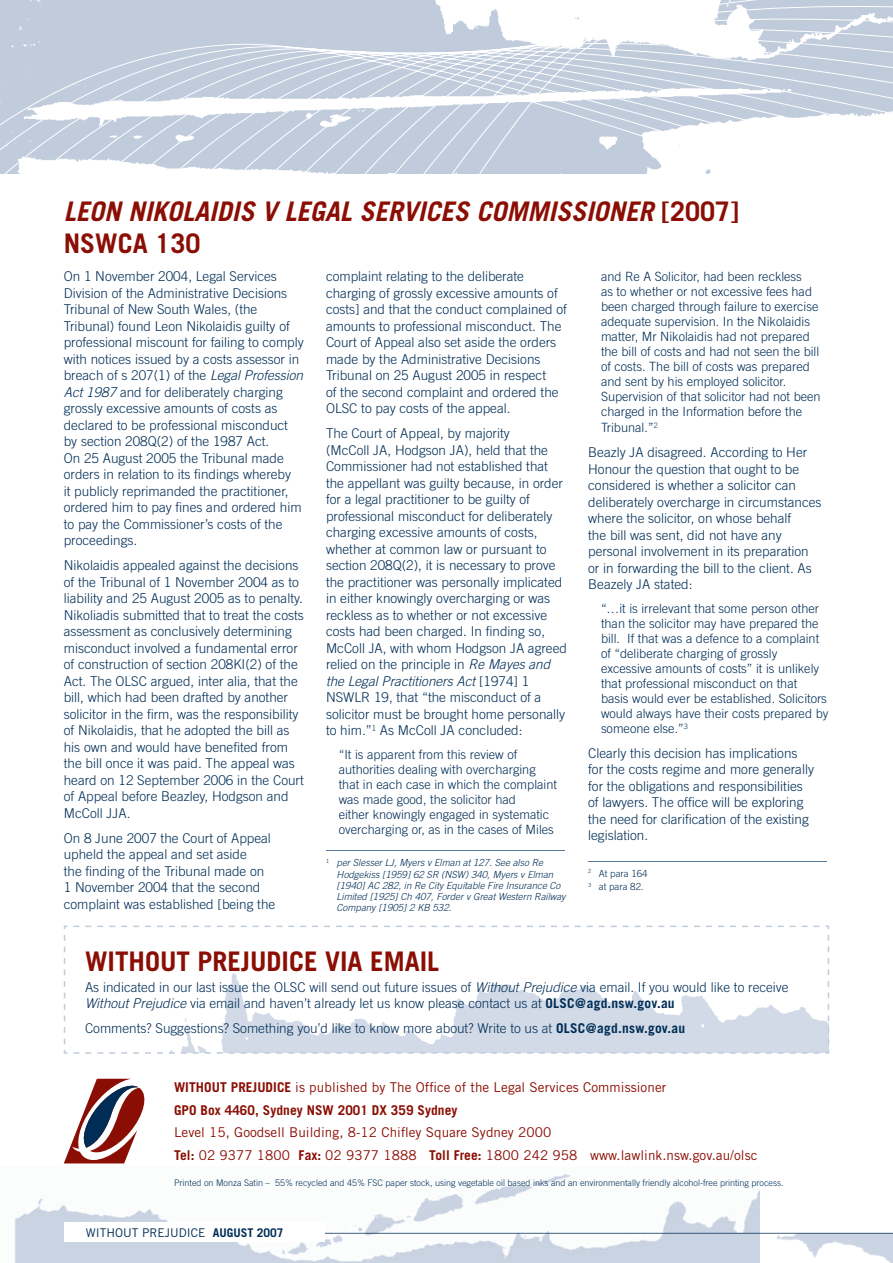
<style>
.page{position:relative;width:893px;height:1263px;background:#fff}
.page>*{position:absolute;margin:0;border:0;box-sizing:border-box;transform-origin:0 0}
.t1{font:italic 700 27px/32.4px "Trade Gothic";color:#8b0e04}
.t2{font:700 27px "Trade Gothic";color:#8b0e04}
.t3{font:300 13.5px/16.5px "Trade Gothic";color:#002d56}
.t4{font:13.5px/22.5px "Trade Gothic";letter-spacing:.005em;color:#8b0e04}
.t5{font:300 12.75px/15px "Trade Gothic";color:#002d56}
.t6{font:12px "Trade Gothic";color:#002d56}
.t7{font:italic 300 9.75px/11.2px "Trade Gothic";color:#002d56}
.t8{font:300 9.75px/13.4px "Trade Gothic";color:#002d56}
.t9{font:300 9px "Trade Gothic";color:#002d56}
.s1{font-style:normal}
.s2{font-style:italic}
.s3{font-weight:700}
</style>
<div class="page">
<svg style="left:0;top:0;width:893px;height:174px"></svg>
<svg style="left:64px;top:926px;width:765px;height:128px"></svg>
<img style="left:15px;top:1174px;width:745px;height:89px">
<img style="left:630px;top:1234px;width:263px;height:29px">
<hr style="left:281px;top:1233px;width:612px;height:1px;background:#002d56">
<div style="left:64px;top:1222px;width:260px;height:20px;background:#fff"></div>
<svg style="left:64px;top:1078px;width:80px;height:85px"></svg>
<hr style="left:326px;top:850px;width:238px;height:1px;background:#587a9d">
<hr style="left:588px;top:861px;width:238px;height:1px;background:#587a9d">
<h1 class="t1" style="left:64px;top:197px;width:677px">LEON NIKOLAIDIS V LEGAL SERVICES COMMISSIONER <span class="s1">[2007]<br>NSWCA 130</span></h1>
<p class="t3" style="left:64px;top:269px;width:242px">On 1 November 2004, Legal Services Division of the Administrative Decisions Tribunal of New South Wales, (the Tribunal) found Leon Nikolaidis guilty of professional miscount for failing to comply with notices issued by a costs assessor in breach of s 207(1) of the <span class="s2">Legal Profession Act 1987</span> and for deliberately charging grossly excessive amounts of costs as declared to be professional misconduct by section 208Q(2) of the 1987 Act.<br>On 25 August 2005 the Tribunal made orders in relation to its findings whereby<br>it publicly reprimanded the practitioner, ordered him to pay fines and ordered him to pay the Commissioner’s costs of the proceedings.</p>
<p class="t3" style="left:64px;top:558px;width:242px">Nikolaidis appealed against the decisions of the Tribunal of 1 November 2004 as to liability and 25 August 2005 as to penalty.<br>Nikoliadis submitted that to treat the costs assessment as conclusively determining misconduct involved a fundamental error of construction of section 208KI(2) of the Act. The OLSC argued, inter alia, that the bill, which had been drafted by another solicitor in the firm, was the responsibility of Nikolaidis, that he adopted the bill as his own and would have benefited from the bill once it was paid. The appeal was heard on 12 September 2006 in the Court of Appeal before Beazley, Hodgson and McColl JJA.</p>
<p class="t3" style="left:64px;top:831px;width:213px">On 8 June 2007 the Court of Appeal upheld the appeal and set aside<br>the finding of the Tribunal made on<br>1 November 2004 that the second complaint was established [being the</p>
<p class="t5" style="left:601px;top:270px;width:221px">and Re A Solicitor, had been reckless<br>as to whether or not excessive fees had been charged through failure to exercise adequate supervision. In the Nikolaidis matter, Mr Nikolaidis had not prepared the bill of costs and had not seen the bill of costs. The bill of costs was prepared and sent by his employed solicitor.<br>Supervision of that solicitor had not been charged in the Information before the</p>
<p class="t5" style="left:601px;top:421px;width:58px">Tribunal.”<sup>2</sup></p>
<p class="t3" style="left:588px;top:445px;width:235px">Beazly JA disagreed. According to Her Honour the question that ought to be considered is whether a solicitor can deliberately overcharge in circumstances where the solicitor, on whose behalf<br>the bill was sent, did not have any personal involvement in its preparation or in forwarding the bill to the client. As Beazely JA stated:</p>
<p class="t5" style="left:601px;top:602px;width:229px">“…it is irrelevant that some person other than the solicitor may have prepared the bill. If that was a defence to a complaint of “deliberate charging of grossly excessive amounts of costs” it is unlikely that professional misconduct on that<br>basis would ever be established. Solicitors would always have their costs prepared by someone else.”<sup>3</sup></p>
<p class="t3" style="left:588px;top:746px;width:227px">Clearly this decision has implications for the costs regime and more generally for the obligations and responsibilities of lawyers. The office will be exploring the need for clarification of the existing legislation.</p>
<p class="t8" style="left:588px;top:867px;width:61px"><sup>2</sup> At para 164<br><sup>3</sup> at para 82.</p>
<p class="t3" style="left:326px;top:269px;width:242px">complaint relating to the deliberate charging of grossly excessive amounts of costs] and that the conduct complained of amounts to professional misconduct. The Court of Appeal also set aside the orders made by the Administrative Decisions Tribunal on 25 August 2005 in respect<br>of the second complaint and ordered the OLSC to pay costs of the appeal.</p>
<p class="t3" style="left:326px;top:426px;width:242px">The Court of Appeal, by majority<br>(McColl JA, Hodgson JA), held that the Commissioner had not established that the appellant was guilty because, in order for a legal practitioner to be guilty of professional misconduct for deliberately charging excessive amounts of costs, whether at common law or pursuant to section 208Q(2), it is necessary to prove the practitioner was personally implicated in either knowingly overcharging or was reckless as to whether or not excessive costs had been charged. In finding so, McColl JA, with whom Hodgson JA agreed relied on the principle in <span class="s2">Re Mayes and the Legal Practitioners Act</span> [1974] 1<br>NSWLR 19, that “the misconduct of a solicitor must be brought home personally to him.”<sup>1</sup> As McColl JA concluded:</p>
<p class="t5" style="left:339px;top:748px;width:220px">“It is apparent from this review of authorities dealing with overcharging that in each case in which the complaint was made good, the solicitor had<br>either knowingly engaged in systematic overcharging or, as in the cases of Miles</p>
<p class="t7" style="left:337px;top:858px;width:230px;text-indent:-11px"><sup>1</sup> per Slesser LJ, Myers v Elman at 127. See also Re Hodgekiss [1959] 62 SR (NSW) 340, Myers v Elman [1940] AC 282, in Re City Equitable Fire Insurance Co Limited [1925] Ch 407, Forder v Great Western Railway Company [1905] 2 KB 532.</p>
<h1 class="t2" style="left:85px;top:952px;width:356px">WITHOUT PREJUDICE VIA EMAIL</h1>
<p class="t3" style="left:85px;top:980px;width:705px">As indicated in our last issue the OLSC will send out future issues of <span class="s2">Without Prejudice</span> via email. If you would like to receive<br><span class="s2">Without Prejudice</span> via email and haven’t already let us know please contact us at <span class="s3">OLSC@agd.nsw.gov.au</span></p>
<p class="t3" style="left:85px;top:1021px;width:602px">Comments? Suggestions? Something you’d like to know more about? Write to us at <span class="s3">OLSC@agd.nsw.gov.au</span></p>
<p class="t4" style="left:174px;top:1077px;width:494px"><span class="s3">WITHOUT PREJUDICE</span> is published by The Office of the Legal Services Commissioner<br><span class="s3">GPO Box 4460, Sydney NSW 2001 DX 359 Sydney</span></p>
<p class="t4" style="left:174px;top:1122px;width:585px">Level 15, Goodsell Building, 8-12 Chifley Square Sydney 2000<br><span class="s3">Tel:</span> 02 9377 1800 <span class="s3">Fax:</span> 02 9377 1888 <span class="s3">Toll Free:</span> 1800 242 958 www.lawlink.nsw.gov.au/olsc</p>
<p class="t9" style="left:174px;top:1179px;width:611px">Printed on Monza Satin – 55% recycled and 45% FSC paper stock, using vegetable oil based inks and an environmentally friendly alcohol-free printing process.</p>
<p class="t6" style="left:86px;top:1228px;width:199px">WITHOUT PREJUDICE <span class="s3">AUGUST 2007</span></p>
</div>
